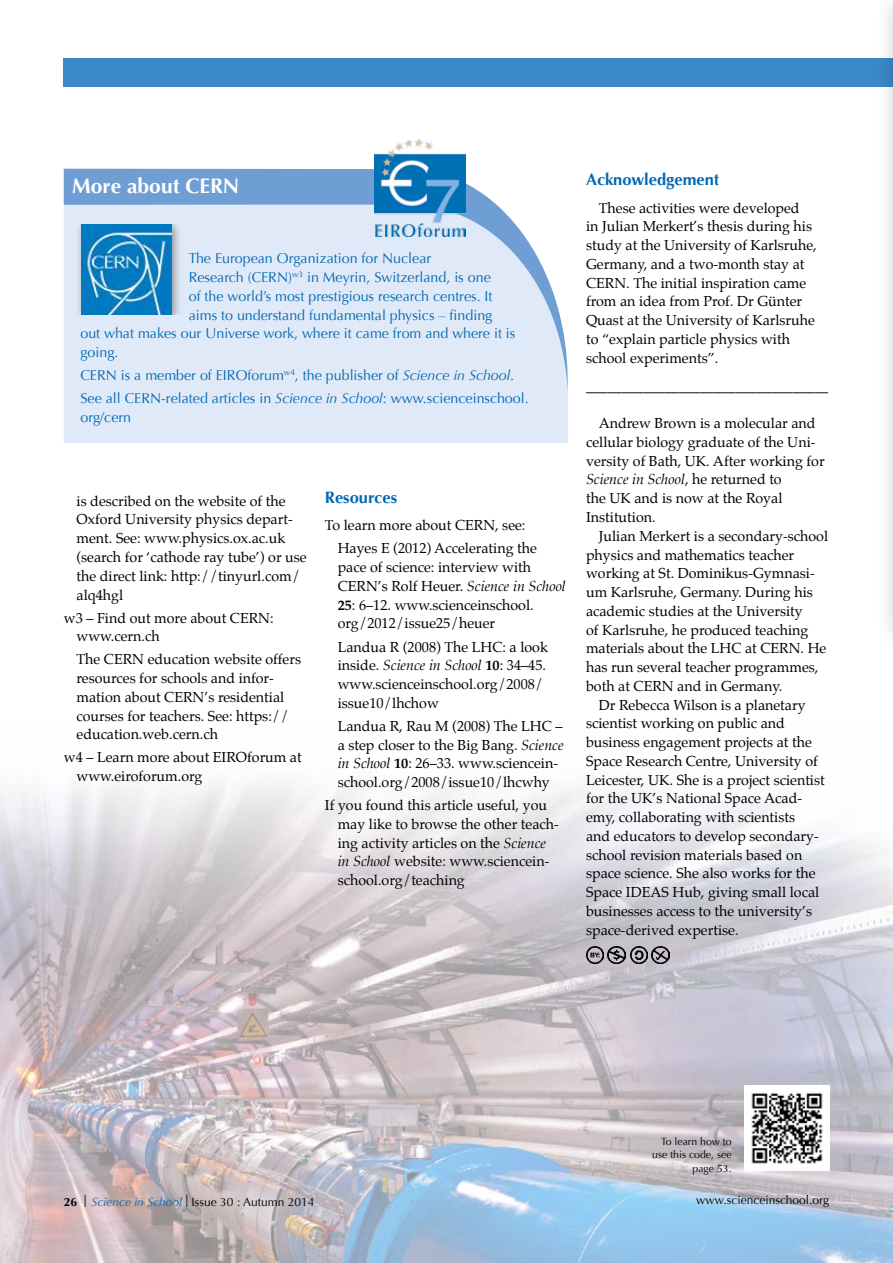
<style>
.page{position:relative;width:893px;height:1263px;background:#fff}
.page>*{position:absolute;margin:0;border:0;box-sizing:border-box;transform-origin:0 0}
.t1{font:700 21px "Optima";color:#fff}
.t2{font:700 16.5px "Optima";color:#0069b4}
.t3{font:14.25px/18.8px "Palatino";color:#000}
.t4{font:14.25px/23px "Optima";color:#0069b4}
.t5{font:12px "Optima";color:#000}
.t6{font:10.5px/13.5px "Optima";color:#000;text-align:right}
.s1{font-style:italic}
.s2{font-weight:700}
.s3{font-family:"Helvetica Neue LT Pro";font-weight:100;font-size:17.25px}
.s4{font-style:italic;color:#0069b4}
</style>
<div class="page">
<div style="left:64px;top:58px;width:829px;height:28px;background:#3b88c8"></div>
<img style="left:0;top:782px;width:893px;height:481px">
<img style="left:586px;top:946px;width:17px;height:17px">
<img style="left:608px;top:946px;width:17px;height:17px">
<img style="left:630px;top:946px;width:17px;height:17px">
<img style="left:652px;top:946px;width:17px;height:17px">
<img style="left:744px;top:1085px;width:85px;height:85px">
<div style="left:64px;top:406px;width:504px;height:37px;background:#e0e9f7"></div>
<svg style="left:64px;top:169px;width:504px;height:237px;background:#d2e0f2"></svg>
<img style="left:374px;top:138px;width:91px;height:99px">
<div style="left:75px;top:224px;width:107px;height:91px;background:#000;opacity:.37"></div>
<img style="left:81px;top:224px;width:90px;height:91px">
<div style="left:875px;top:0;width:18px;height:702px;background:#000;opacity:.32"></div>
<h1 class="t1" style="left:72px;top:174px;width:168px">More about CERN</h1>
<p class="t4" style="left:189px;top:247px;width:244px">The European Organization for Nuclear</p>
<p class="t4" style="left:189px;top:266px;width:304px">Research (CERN)<sup>w3</sup> in Meyrin, Switzerland, is one</p>
<p class="t4" style="left:189px;top:285px;width:305px">of the world’s most prestigious research centres. It</p>
<p class="t4" style="left:189px;top:303px;width:305px">aims to understand fundamental physics – finding</p>
<p class="t4" style="left:80px;top:322px;width:436px">out what makes our Universe work, where it came from and where it is</p>
<p class="t4" style="left:80px;top:341px;width:40px">going.</p>
<p class="t4" style="left:80px;top:364px;width:450px">CERN is a member of EIROforum<sup>w4</sup>, the publisher of <span class="s1">Science in School</span>.<br>See all CERN-related articles in <span class="s1">Science in School</span>: www.scienceinschool.</p>
<p class="t4" style="left:80px;top:406px;width:52px">org/cern</p>
<p class="t3" style="left:77px;top:491px;width:232px">is described on the website of the<br>Oxford University physics depart&shy;ment. See: www.physics.ox.ac.uk (search for ‘cathode ray tube’) or use the direct link: http://tinyurl.com/ alq4hgl</p>
<p class="t3" style="left:77px;top:608px;width:199px;text-indent:-13px">w3 – Find out more about CERN: www.cern.ch</p>
<p class="t3" style="left:77px;top:650px;width:226px">The CERN education website offers resources for schools and infor&shy;mation about CERN’s residential courses for teachers. See: https:// education.web.cern.ch</p>
<p class="t3" style="left:77px;top:748px;width:227px;text-indent:-13px">w4 – Learn more about EIROforum at www.eiroforum.org</p>
<p class="t2" style="left:325px;top:488px;width:74px">Resources</p>
<p class="t3" style="left:338px;top:514px;width:201px;line-height:23px;text-indent:-13px">To learn more about CERN, see:<br>Hayes E (2012) Accelerating the</p>
<p class="t3" style="left:338px;top:558px;width:230px">pace of science: interview with<br>CERN’s Rolf Heuer. <span class="s1">Science in School<br></span><span class="s2">25</span>: 6–12. www.scienceinschool. org/2012/issue25/heuer</p>
<p class="t3" style="left:338px;top:637px;width:212px">Landua R (2008) The LHC: a look inside. <span class="s1">Science in School</span> <span class="s2">10</span>: 34–45. www.scienceinschool.org/2008/ issue10/lhchow</p>
<p class="t3" style="left:338px;top:716px;width:227px">Landua R, Rau M (2008) The LHC – a step closer to the Big Bang. <span class="s1">Science in School</span> <span class="s2">10</span>: 26–33. www.sciencein&shy;school.org/2008/issue10/lhcwhy</p>
<p class="t3" style="left:338px;top:796px;width:223px;text-indent:-13px">If you found this article useful, you may like to browse the other teach&shy;ing activity articles on the <span class="s1">Science in School</span> website: www.sciencein&shy;school.org/teaching</p>
<p class="t2" style="left:586px;top:170px;width:135px">Acknowledgement</p>
<p class="t3" style="left:586px;top:198px;width:232px;text-indent:13px">These activities were developed<br>in Julian Merkert’s thesis during his study at the University of Karlsruhe, Germany, and a two-month stay at CERN. The initial inspiration came from an idea from Prof. Dr Günter Quast at the University of Karlsruhe to “explain particle physics with school experiments”.</p>
<p class="t3" style="left:586px;top:376px;width:244px">__________________________________</p>
<p class="t3" style="left:586px;top:414px;width:240px;text-indent:13px">Andrew Brown is a molecular and cellular biology graduate of the Uni&shy;versity of Bath, UK. After working for<br><span class="s1">Science in School</span>, he returned to<br>the UK and is now at the Royal<br>Institution.</p>
<p class="t3" style="left:599px;top:526px;width:231px">Julian Merkert is a secondary-school</p>
<p class="t3" style="left:586px;top:545px;width:210px">physics and mathematics teacher</p>
<p class="t3" style="left:586px;top:564px;width:230px">working at St. Dominikus-Gymnasi-</p>
<p class="t3" style="left:586px;top:583px;width:228px">um Karlsruhe, Germany. During his</p>
<p class="t3" style="left:586px;top:601px;width:218px">academic studies at the University</p>
<p class="t3" style="left:586px;top:620px;width:224px">of Karlsruhe, he produced teaching</p>
<p class="t3" style="left:586px;top:639px;width:242px">materials about the LHC at CERN. He</p>
<p class="t3" style="left:586px;top:658px;width:234px">has run several teacher programmes,</p>
<p class="t3" style="left:586px;top:676px;width:198px">both at CERN and in Germany.</p>
<p class="t3" style="left:599px;top:695px;width:208px">Dr Rebecca Wilson is a planetary</p>
<p class="t3" style="left:586px;top:714px;width:200px">scientist working on public and</p>
<p class="t3" style="left:586px;top:733px;width:227px">business engagement projects at the</p>
<p class="t3" style="left:586px;top:751px;width:233px">Space Research Centre, University of</p>
<p class="t3" style="left:586px;top:770px;width:240px">Leicester, UK. She is a project scientist</p>
<p class="t3" style="left:586px;top:789px;width:218px">for the UK’s National Space Acad-</p>
<p class="t3" style="left:586px;top:808px;width:211px">emy, collaborating with scientists</p>
<p class="t3" style="left:586px;top:826px;width:234px">and educators to develop secondary-</p>
<p class="t3" style="left:586px;top:845px;width:218px">school revision materials based on</p>
<p class="t3" style="left:586px;top:864px;width:231px">space science. She also works for the</p>
<p class="t3" style="left:586px;top:883px;width:235px">Space IDEAS Hub, giving small local</p>
<p class="t3" style="left:586px;top:901px;width:228px">businesses access to the university’s</p>
<p class="t3" style="left:586px;top:920px;width:154px">space-derived expertise.</p>
<p class="t6" style="left:652px;top:1134px;width:81px">To learn how to use this code, see page 53.</p>
<p class="t5" style="left:64px;top:1194px;width:252px"><span class="s2">26</span> <span class="s3">I</span> <span class="s4">Science in School</span> <span class="s3">I</span> Issue 30 : Autumn 2014</p>
<p class="t5" style="left:696px;top:1192px;width:134px">www.scienceinschool.org</p>
</div>
